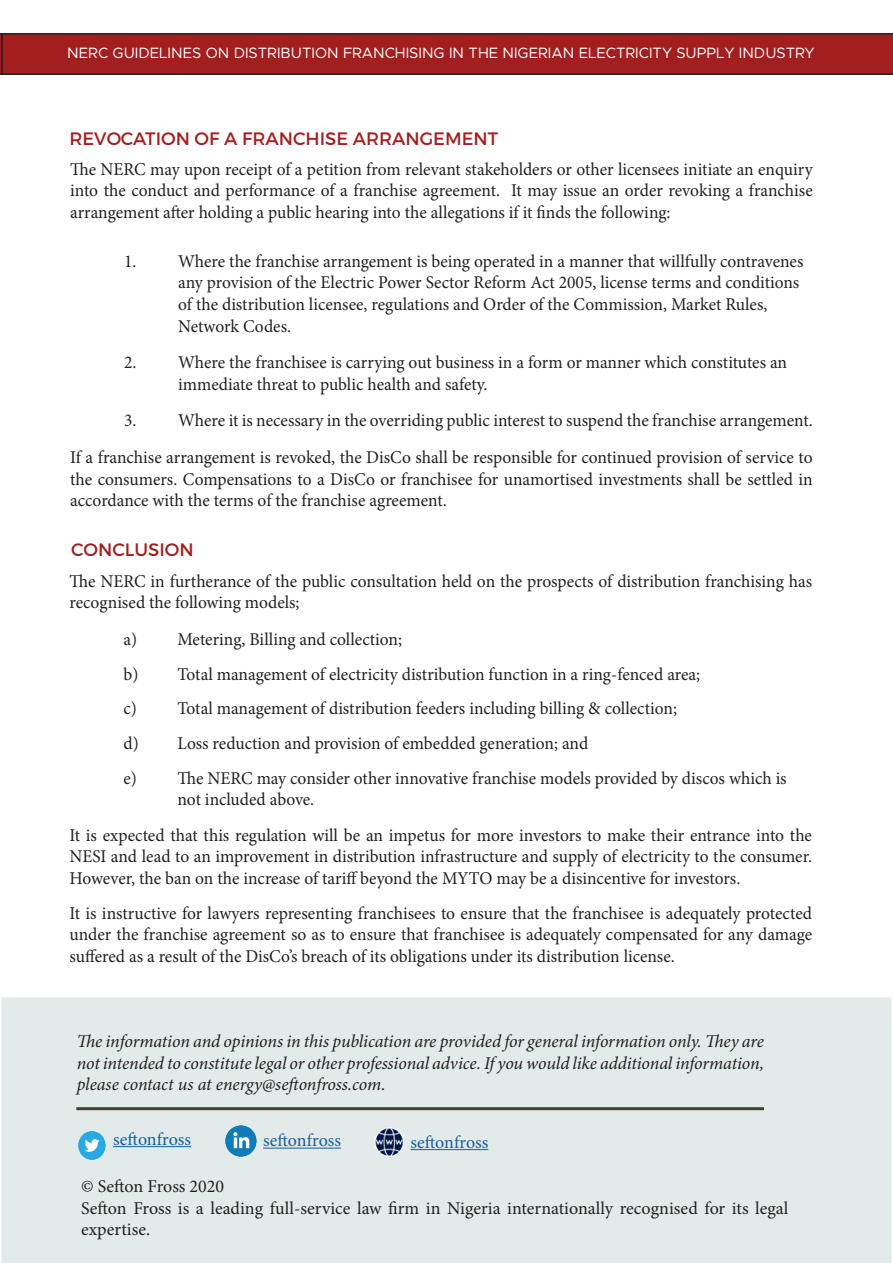
<style>
.page{position:relative;width:893px;height:1263px;background:#fff}
.page>*{position:absolute;margin:0;border:0;box-sizing:border-box;transform-origin:0 0}
.BODY_TECT{font:18px/21.6px "Minion Pro";color:#231f20}
.BODY_TECT-2{font:italic 18px/21.6px "Minion Pro";letter-spacing:-.005em;color:#231f20;text-align:justify}
.PARA_HEADING{font:18px "Montserrat";color:#a31f1f}
.t1{font:18px "Minion Pro";color:#175d9e}
.BANNER{font:15px "Metropolis";color:#fff}
</style>
<div class="page">
<svg style="left:0;top:33px;width:893px;height:42px;background:#991f1f"></svg>
<div style="left:1px;top:997px;width:891px;height:266px;background:#e2ebe9"></div>
<hr style="left:76px;top:1107px;width:688px;height:3px;background:#413f30">
<img style="left:226px;top:1126px;width:30px;height:30px">
<hr style="left:113px;top:1146px;width:78px;height:1px;background:#175d9e">
<hr style="left:263px;top:1148px;width:78px;height:1px;background:#175d9e">
<img style="left:374px;top:1127px;width:29px;height:29px">
<hr style="left:410px;top:1149px;width:78px;height:1px;background:#175d9e">
<p class="BANNER" style="left:67px;top:44px;width:749px">NERC GUIDELINES ON DISTRIBUTION FRANCHISING IN THE NIGERIAN ELECTRICITY SUPPLY INDUSTRY</p>
<p class="PARA_HEADING" style="left:69px;top:127px;width:430px">REVOCATION OF A FRANCHISE ARRANGEMENT</p>
<p class="BODY_TECT" style="left:70px;top:158px;width:744px;text-align:justify">The NERC may upon receipt of a petition from relevant stakeholders or other licensees initiate an enquiry into the conduct and performance of a franchise agreement. It may issue an order revoking a franchise arrangement after holding a public hearing into the allegations if it finds the following:</p>
<p class="BODY_TECT" style="left:178px;top:250px;width:627px;text-indent:-54px">1. Where the franchise arrangement is being operated in a manner that willfully contravenes any provision of the Electric Power Sector Reform Act 2005, license terms and conditions of the distribution licensee, regulations and Order of the Commission, Market Rules, Network Codes.</p>
<p class="BODY_TECT" style="left:178px;top:352px;width:610px;text-indent:-54px">2. Where the franchisee is carrying out business in a form or manner which constitutes an immediate threat to public health and safety.</p>
<p class="BODY_TECT" style="left:124px;top:410px;width:690px">3. Where it is necessary in the overriding public interest to suspend the franchise arrangement.</p>
<p class="BODY_TECT" style="left:70px;top:446px;width:744px;text-align:justify">If a franchise arrangement is revoked, the DisCo shall be responsible for continued provision of service to the consumers. Compensations to a DisCo or franchisee for unamortised investments shall be settled in accordance with the terms of the franchise agreement.</p>
<p class="PARA_HEADING" style="left:71px;top:538px;width:124px">CONCLUSION</p>
<p class="BODY_TECT" style="left:69px;top:570px;width:744px">The NERC in furtherance of the public consultation held on the prospects of distribution franchising has recognised the following models;</p>
<p class="BODY_TECT" style="left:123px;top:628px;width:280px">a) Metering, Billing and collection;</p>
<p class="BODY_TECT" style="left:123px;top:664px;width:578px">b) Total management of electricity distribution function in a ring-fenced area;</p>
<p class="BODY_TECT" style="left:123px;top:697px;width:555px">c) Total management of distribution feeders including billing &amp; collection;</p>
<p class="BODY_TECT" style="left:123px;top:732px;width:466px">d) Loss reduction and provision of embedded generation; and</p>
<p class="BODY_TECT" style="left:177px;top:767px;width:611px;text-indent:-54px">e) The NERC may consider other innovative franchise models provided by discos which is not included above.</p>
<p class="BODY_TECT" style="left:69px;top:824px;width:744px;text-align:justify">It is expected that this regulation will be an impetus for more investors to make their entrance into the NESI and lead to an improvement in distribution infrastructure and supply of electricity to the consumer.<br>However, the ban on the increase of tariff beyond the MYTO may be a disincentive for investors.</p>
<p class="BODY_TECT" style="left:69px;top:902px;width:744px;text-align:justify">It is instructive for lawyers representing franchisees to ensure that the franchisee is adequately protected under the franchise agreement so as to ensure that franchisee is adequately compensated for any damage suffered as a result of the DisCo’s breach of its obligations under its distribution license.</p>
<p class="BODY_TECT-2" style="left:77px;top:1030px;width:689px">The information and opinions in this publication are provided for general information only. They are not intended to constitute legal or other professional advice. If you would like additional information, please contact us at energy@seftonfross.com.</p>
<p class="t1" style="left:113px;top:1127px;width:79px">seftonfross</p>
<p class="t1" style="left:263px;top:1128px;width:79px">seftonfross</p>
<p class="t1" style="left:410px;top:1130px;width:79px">seftonfross</p>
<p class="BODY_TECT" style="left:81px;top:1176px;width:145px">© Sefton Fross 2020</p>
<p class="BODY_TECT" style="left:81px;top:1197px;width:709px">Sefton Fross is a leading full-service law firm in Nigeria internationally recognised for its legal expertise.</p>
</div>
